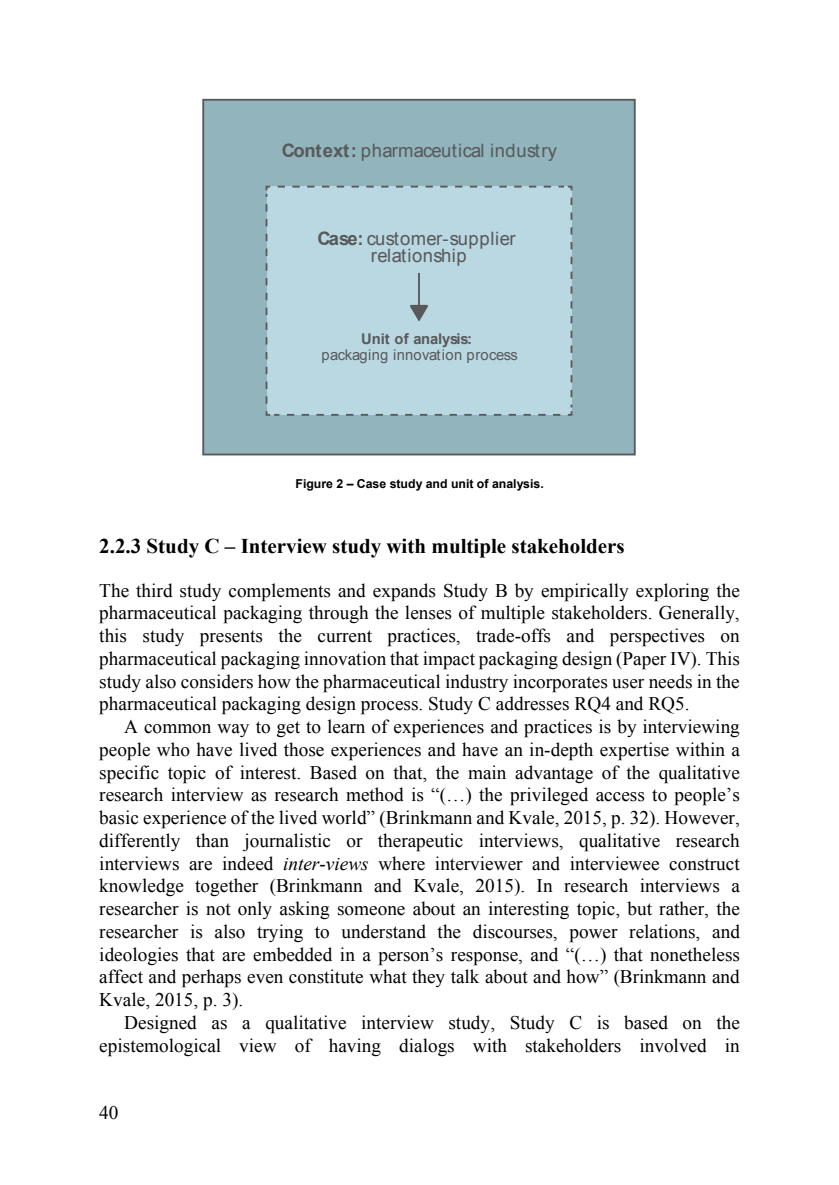
<style>
.page{position:relative;width:839px;height:1185px;background:#fff}
.page>*{position:absolute;margin:0;border:0;box-sizing:border-box;transform-origin:0 0}
.t1{font:700 21px "Times New Roman";color:#000}
.t2{font:19.25px/22.8px "Times New Roman";color:#000;text-align:justify}
.t3{font:18.55px/16.6px "Arial";letter-spacing:.02em;color:#58595b;text-align:center}
.t4{font:14.7px "Arial";letter-spacing:.01em;color:#58595b}
.t5{font:700 14.7px "Arial";letter-spacing:-.015em;color:#58595b}
.t6{font:700 12.25px "Arial";color:#000}
.s1{font-weight:700}
.s2{font-style:italic}
</style>
<div class="page">
<div style="left:203px;top:100px;width:431px;height:354px;background:#92b4bc"></div>
<div style="left:203px;top:99px;width:432px;height:356px;border:2px solid #58595b"></div>
<div style="left:266px;top:187px;width:305px;height:228px;background:#bad8e1"></div>
<svg style="left:538px;top:414px;width:7px;height:2px"></svg>
<svg style="left:523px;top:414px;width:7px;height:2px"></svg>
<svg style="left:508px;top:414px;width:8px;height:2px"></svg>
<svg style="left:493px;top:414px;width:8px;height:2px"></svg>
<svg style="left:479px;top:414px;width:7px;height:2px"></svg>
<svg style="left:464px;top:414px;width:7px;height:2px"></svg>
<svg style="left:449px;top:414px;width:8px;height:2px"></svg>
<svg style="left:434px;top:414px;width:8px;height:2px"></svg>
<svg style="left:420px;top:414px;width:7px;height:2px"></svg>
<svg style="left:405px;top:414px;width:7px;height:2px"></svg>
<svg style="left:390px;top:414px;width:7px;height:2px"></svg>
<svg style="left:375px;top:414px;width:8px;height:2px"></svg>
<svg style="left:360px;top:414px;width:8px;height:2px"></svg>
<svg style="left:346px;top:414px;width:7px;height:2px"></svg>
<svg style="left:331px;top:414px;width:7px;height:2px"></svg>
<svg style="left:316px;top:414px;width:8px;height:2px"></svg>
<svg style="left:301px;top:414px;width:8px;height:2px"></svg>
<svg style="left:287px;top:414px;width:7px;height:2px"></svg>
<svg style="left:265px;top:396px;width:14px;height:20px"></svg>
<svg style="left:265px;top:381px;width:2px;height:8px"></svg>
<svg style="left:265px;top:367px;width:2px;height:7px"></svg>
<svg style="left:265px;top:352px;width:2px;height:7px"></svg>
<svg style="left:265px;top:337px;width:2px;height:8px"></svg>
<svg style="left:265px;top:322px;width:2px;height:8px"></svg>
<svg style="left:265px;top:308px;width:2px;height:7px"></svg>
<svg style="left:265px;top:293px;width:2px;height:7px"></svg>
<svg style="left:265px;top:278px;width:2px;height:7px"></svg>
<svg style="left:265px;top:263px;width:2px;height:8px"></svg>
<svg style="left:265px;top:248px;width:2px;height:8px"></svg>
<svg style="left:265px;top:234px;width:2px;height:7px"></svg>
<svg style="left:265px;top:219px;width:2px;height:7px"></svg>
<svg style="left:265px;top:204px;width:2px;height:7px"></svg>
<svg style="left:265px;top:185px;width:20px;height:12px"></svg>
<svg style="left:292px;top:186px;width:8px;height:2px"></svg>
<svg style="left:307px;top:186px;width:7px;height:2px"></svg>
<svg style="left:322px;top:186px;width:7px;height:2px"></svg>
<svg style="left:336px;top:186px;width:8px;height:2px"></svg>
<svg style="left:351px;top:186px;width:8px;height:2px"></svg>
<svg style="left:366px;top:186px;width:7px;height:2px"></svg>
<svg style="left:381px;top:186px;width:7px;height:2px"></svg>
<svg style="left:396px;top:186px;width:7px;height:2px"></svg>
<svg style="left:410px;top:186px;width:8px;height:2px"></svg>
<svg style="left:425px;top:186px;width:7px;height:2px"></svg>
<svg style="left:440px;top:186px;width:7px;height:2px"></svg>
<svg style="left:455px;top:186px;width:7px;height:2px"></svg>
<svg style="left:469px;top:186px;width:8px;height:2px"></svg>
<svg style="left:484px;top:186px;width:8px;height:2px"></svg>
<svg style="left:499px;top:186px;width:7px;height:2px"></svg>
<svg style="left:514px;top:186px;width:7px;height:2px"></svg>
<svg style="left:528px;top:186px;width:8px;height:2px"></svg>
<svg style="left:543px;top:186px;width:8px;height:2px"></svg>
<svg style="left:558px;top:185px;width:15px;height:7px"></svg>
<svg style="left:570px;top:198px;width:2px;height:7px"></svg>
<svg style="left:570px;top:212px;width:2px;height:8px"></svg>
<svg style="left:570px;top:227px;width:2px;height:8px"></svg>
<svg style="left:570px;top:242px;width:2px;height:7px"></svg>
<svg style="left:570px;top:257px;width:2px;height:7px"></svg>
<svg style="left:570px;top:272px;width:2px;height:7px"></svg>
<svg style="left:570px;top:286px;width:2px;height:8px"></svg>
<svg style="left:570px;top:301px;width:2px;height:7px"></svg>
<svg style="left:570px;top:316px;width:2px;height:7px"></svg>
<svg style="left:570px;top:331px;width:2px;height:7px"></svg>
<svg style="left:570px;top:345px;width:2px;height:8px"></svg>
<svg style="left:570px;top:360px;width:2px;height:8px"></svg>
<svg style="left:570px;top:375px;width:2px;height:7px"></svg>
<svg style="left:570px;top:390px;width:2px;height:7px"></svg>
<svg style="left:553px;top:405px;width:20px;height:11px"></svg>
<hr style="left:418px;top:273px;width:2px;height:41px;background:#58595b">
<svg style="left:410px;top:305px;width:18px;height:16px"></svg>
<p class="t3" style="left:282px;top:142px;width:277px"><span class="s1">Context:</span> pharmaceutical industry</p>
<p class="t3" style="left:317px;top:231px;width:200px"><span class="s1">Case:</span> customer-supplier relationship</p>
<p class="t5" style="left:361px;top:330px;width:112px">Unit of analysis:</p>
<p class="t4" style="left:321px;top:347px;width:198px">packaging innovation process</p>
<p class="t6" style="left:295px;top:477px;width:250px">Figure 2 – Case study and unit of analysis.</p>
<p class="t1" style="left:99px;top:534px;width:526px">2.2.3 Study C – Interview study with multiple stakeholders</p>
<p class="t2" style="left:99px;top:579px;width:642px">The third study complements and expands Study B by empirically exploring the pharmaceutical packaging through the lenses of multiple stakeholders. Generally, this study presents the current practices, trade-offs and perspectives on pharmaceutical packaging innovation that impact packaging design (Paper IV). This study also considers how the pharmaceutical industry incorporates user needs in the pharmaceutical packaging design process. Study C addresses RQ4 and RQ5.</p>
<p class="t2" style="left:99px;top:715px;width:642px;text-indent:25px">A common way to get to learn of experiences and practices is by interviewing people who have lived those experiences and have an in-depth expertise within a specific topic of interest. Based on that, the main advantage of the qualitative research interview as research method is “(…) the privileged access to people’s basic experience of the lived world” (Brinkmann and Kvale, 2015, p. 32). However, differently than journalistic or therapeutic interviews, qualitative research interviews are indeed <span class="s2">inter-views</span> where interviewer and interviewee construct knowledge together (Brinkmann and Kvale, 2015). In research interviews a researcher is not only asking someone about an interesting topic, but rather, the researcher is also trying to understand the discourses, power relations, and ideologies that are embedded in a person’s response, and “(…) that nonetheless affect and perhaps even constitute what they talk about and how” (Brinkmann and Kvale, 2015, p. 3).</p>
<p class="t2" style="left:99px;top:1011px;width:642px;text-align:right">Designed as a qualitative interview study, Study C is based on the epistemological view of having dialogs with stakeholders involved in</p>
<p class="t2" style="left:99px;top:1101px;width:21px">40</p>
</div>
